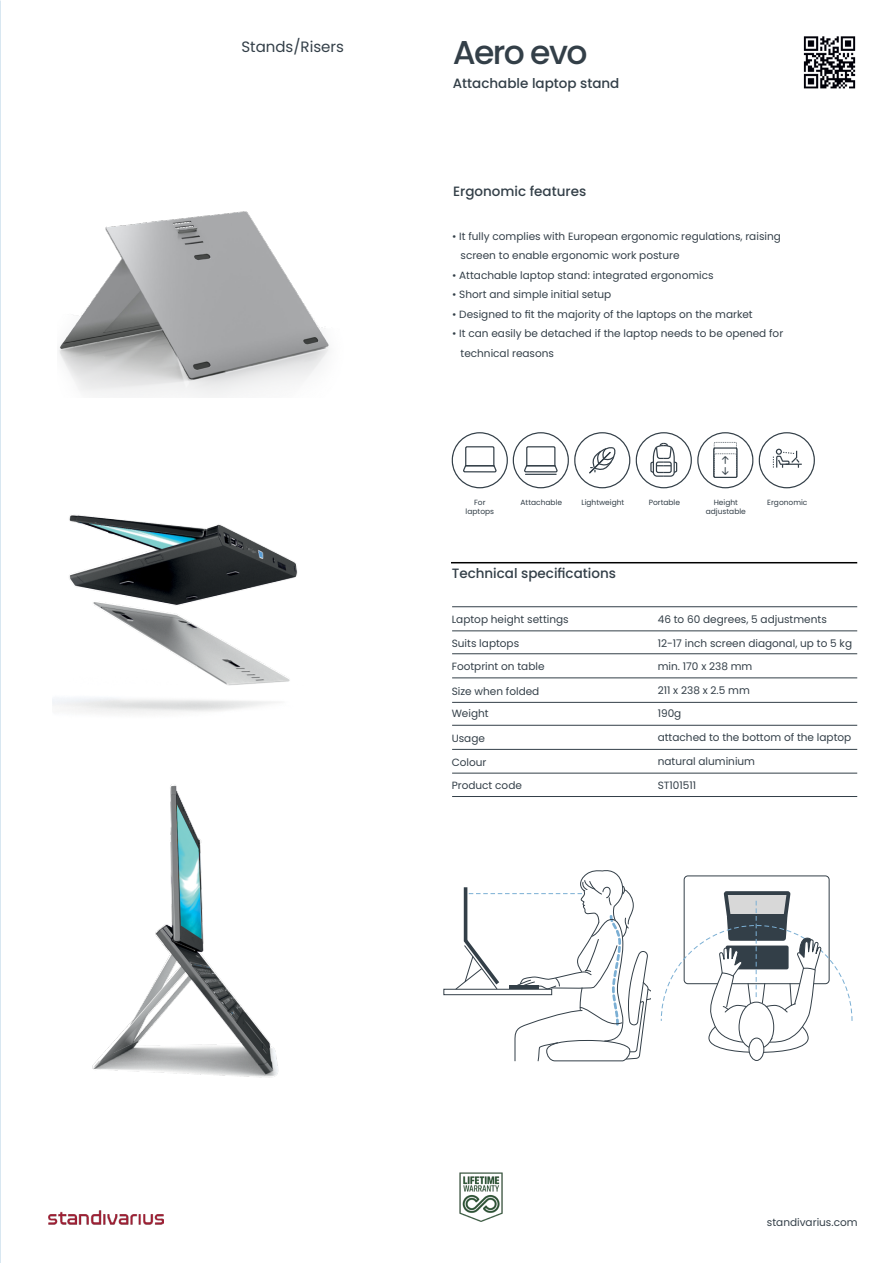
<style>
.page{position:relative;width:893px;height:1263px;background:#fff}
.page>*{position:absolute;margin:0;border:0;box-sizing:border-box;transform-origin:0 0}
.t1{font:500 33px "Poppins";letter-spacing:-.05em;color:#333f48}
.t2{font:15px "Poppins";color:#333f48}
.t3{font:500 13.5px "Poppins";color:#333f48}
.t4{font:10.5px/19.5px "Poppins";color:#333f48}
.t5{font:8.4px "SF Pro Regular wdth opsz 110000 wght 1 FE0000";color:#333f48}
.t6{font:7.5px/9px "Poppins";color:#333f48;text-align:center}
</style>
<div class="page">
<hr style="left:451px;top:562px;width:406px;height:1px;background:#000">
<svg style="left:452px;top:432px;width:178px;height:56px"></svg>
<svg style="left:759px;top:432px;width:56px;height:56px"></svg>
<img style="left:459px;top:1173px;width:44px;height:49px">
<hr style="left:452px;top:606px;width:405px;height:1px;background:#333f48">
<hr style="left:452px;top:653px;width:405px;height:1px;background:#333f48">
<hr style="left:452px;top:725px;width:405px;height:1px;background:#333f48">
<hr style="left:452px;top:630px;width:405px;height:1px;background:#333f48">
<hr style="left:452px;top:702px;width:405px;height:1px;background:#333f48">
<hr style="left:452px;top:677px;width:405px;height:1px;background:#333f48">
<hr style="left:452px;top:749px;width:405px;height:1px;background:#333f48">
<hr style="left:452px;top:773px;width:405px;height:1px;background:#333f48">
<hr style="left:452px;top:796px;width:405px;height:1px;background:#333f48">
<img style="left:803px;top:36px;width:53px;height:53px">
<div style="left:443px;top:989px;width:109px;height:6px;border:1px solid #333f48"></div>
<svg style="left:455px;top:870px;width:196px;height:192px"></svg>
<div style="left:748px;top:1037px;width:16px;height:24px;border:1px solid #333f48;border-radius:50%"></div>
<svg style="left:660px;top:875px;width:193px;height:185px"></svg>
<img style="left:53px;top:515px;width:245px;height:199px">
<img style="left:92px;top:784px;width:186px;height:294px">
<img style="left:58px;top:211px;width:271px;height:187px">
<img style="left:49px;top:1210px;width:115px;height:15px">
<svg style="left:636px;top:432px;width:117px;height:56px"></svg>
<h2 class="t2" style="left:241px;top:38px;width:104px">Stands/Risers</h2>
<h1 class="t1" style="left:453px;top:33px;width:136px">Aero evo</h1>
<p class="t3" style="left:453px;top:76px;width:168px">Attachable laptop stand</p>
<p class="t3" style="left:453px;top:183px;width:135px">Ergonomic features</p>
<p class="t4" style="left:460px;top:226px;width:322px;text-indent:-8px">• It fully complies with European ergonomic regulations, raising screen to enable ergonomic work posture</p>
<p class="t4" style="left:452px;top:265px;width:263px">• Attachable laptop stand: integrated ergonomics</p>
<p class="t4" style="left:452px;top:285px;width:161px">• Short and simple initial setup</p>
<p class="t4" style="left:452px;top:304px;width:302px">• Designed to fit the majority of the laptops on the market</p>
<p class="t4" style="left:460px;top:324px;width:324px;text-indent:-8px">• It can easily be detached if the laptop needs to be opened for technical reasons</p>
<p class="t6" style="left:466px;top:498px;width:30px">For laptops</p>
<p class="t5" style="left:721px;top:455px;width:10px">!</p>
<p class="t6" style="left:521px;top:498px;width:43px">Attachable</p>
<p class="t6" style="left:581px;top:498px;width:44px">Lightweight</p>
<p class="t6" style="left:649px;top:498px;width:33px">Portable</p>
<p class="t6" style="left:714px;top:498px;width:26px">Height</p>
<p class="t6" style="left:767px;top:498px;width:42px">Ergonomic</p>
<p class="t6" style="left:706px;top:507px;width:42px">adjustable</p>
<p class="t3" style="left:452px;top:565px;width:166px">Technical specifications</p>
<p class="t4" style="left:452px;top:610px;width:118px">Laptop height settings</p>
<p class="t4" style="left:658px;top:610px;width:171px">46 to 60 degrees, 5 adjustments</p>
<p class="t4" style="left:658px;top:634px;width:196px">12-17 inch screen diagonal, up to 5 kg</p>
<p class="t4" style="left:658px;top:657px;width:96px">min. 170 x 238 mm</p>
<p class="t4" style="left:658px;top:679px;width:94px;line-height:23px">211 x 238 x 2.5 mm<br>190g</p>
<p class="t4" style="left:658px;top:727px;width:195px">attached to the bottom of the laptop</p>
<p class="t4" style="left:658px;top:752px;width:99px">natural aluminium</p>
<p class="t4" style="left:658px;top:776px;width:40px">ST101511</p>
<p class="t4" style="left:452px;top:634px;width:69px">Suits laptops</p>
<p class="t4" style="left:452px;top:657px;width:94px">Footprint on table</p>
<p class="t4" style="left:452px;top:682px;width:89px">Size when folded</p>
<p class="t4" style="left:452px;top:729px;width:35px">Usage</p>
<p class="t4" style="left:452px;top:752px;width:36px">Colour</p>
<p class="t4" style="left:452px;top:776px;width:72px">Product code</p>
<p class="t4" style="left:452px;top:704px;width:38px">Weight</p>
<p class="t4" style="left:767px;top:1212px;width:92px">standivarius.com</p>
</div>
